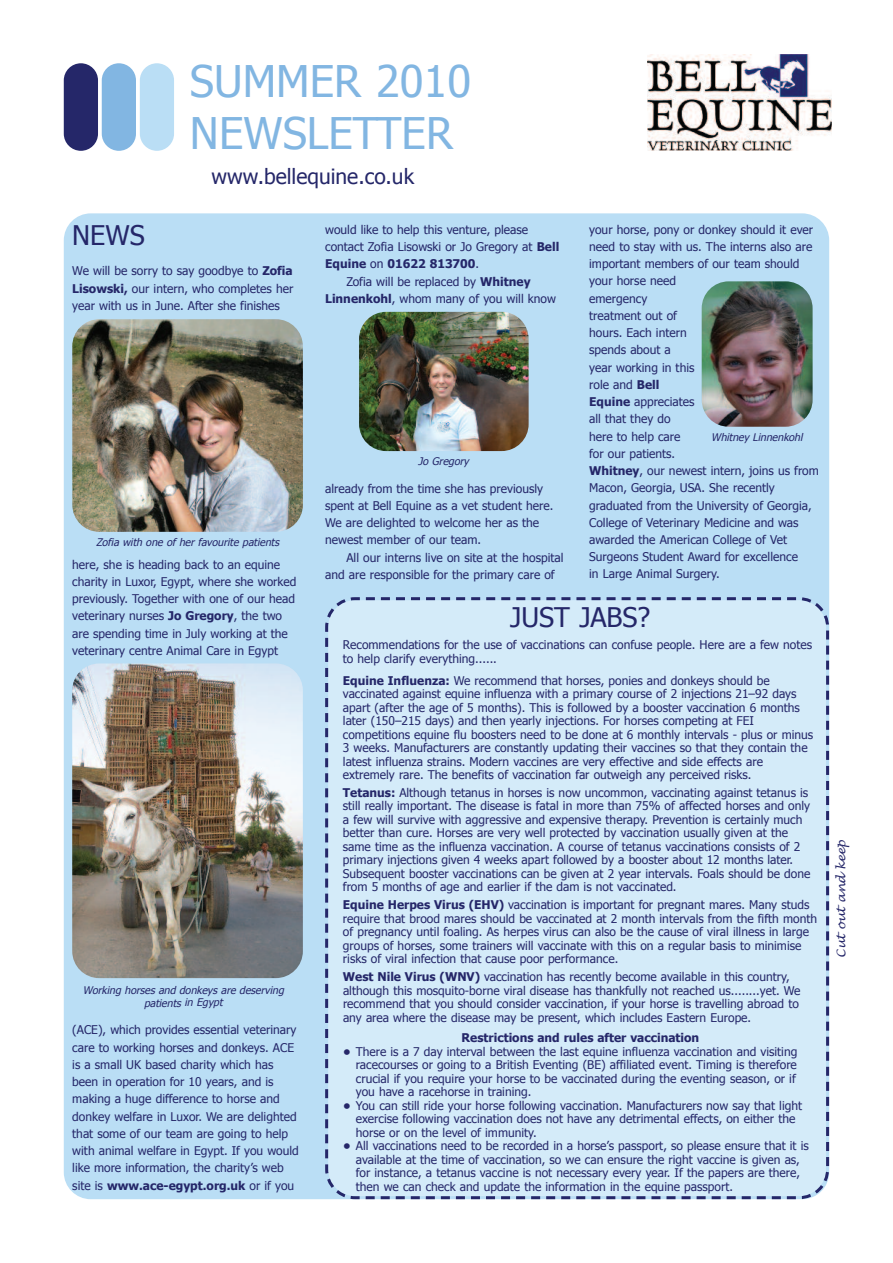
<style>
.page{position:relative;width:893px;height:1263px;background:#fff}
.page>*{position:absolute;margin:0;border:0;box-sizing:border-box;transform-origin:0 0}
.t1{font:43.5px/52.2px "Tahoma";color:#82b6e2}
.t2{font:27px "Tahoma";color:#252769}
.t3{font:21px "Tahoma";color:#252769}
.t4{font:12px/17.2px "Tahoma";color:#252769}
.t5{font:700 12px "Tahoma";color:#252769}
.t6{font:italic 12px "Lucida Handwriting";color:#252769}
.t7{font:italic 10.5px/12.6px "Tahoma";color:#252769;text-align:center}
.s1{font-weight:700}
.s2{font-weight:400}
</style>
<div class="page">
<div style="left:64px;top:213px;width:765px;height:986px;background:#badef5;border-radius:27px"></div>
<div style="left:324px;top:596px;width:506px;height:604px;background:#d4ebf9"></div>
<svg style="left:347px;top:1194px;width:16px;height:6px"></svg>
<img style="left:648px;top:55px;width:183px;height:95px">
<div style="left:64px;top:63px;width:34px;height:88px;background:#252769;border-radius:17px"></div>
<div style="left:102px;top:63px;width:34px;height:88px;background:#82b6e2;border-radius:17px"></div>
<div style="left:140px;top:63px;width:34px;height:88px;background:#badef5;border-radius:17px"></div>
<img style="left:72px;top:319px;width:231px;height:213px;border-radius:27px">
<img style="left:72px;top:663px;width:231px;height:315px;border-radius:27px">
<img style="left:702px;top:281px;width:111px;height:146px;border-radius:27px">
<img style="left:359px;top:312px;width:170px;height:139px;border-radius:27px">
<h1 class="t1" style="left:190px;top:53px;width:283px">SUMMER 2010<br>NEWSLETTER</h1>
<h3 class="t3" style="left:212px;top:163px;width:204px">www.bellequine.co.uk</h3>
<h2 class="t2" style="left:72px;top:218px;width:74px">NEWS</h2>
<p class="t4" style="left:72px;top:262px;width:223px;text-align:justify">We will be sorry to say goodbye to <span class="s1">Zofia Lisowski,</span> our intern, who completes her year with us in June. After she finishes</p>
<p class="t7" style="left:96px;top:535px;width:187px">Zofia with one of her favourite patients</p>
<p class="t4" style="left:72px;top:555px;width:226px">here, she is heading back to an equine charity in Luxor, Egypt, where she worked previously. Together with one of our head veterinary nurses <span class="s1">Jo Gregory</span>, the two are spending time in July working at the veterinary centre Animal Care in Egypt</p>
<p class="t7" style="left:83px;top:983px;width:205px">Working horses and donkeys are deserving patients in Egypt</p>
<p class="t4" style="left:72px;top:1021px;width:228px">(ACE), which provides essential veterinary care to working horses and donkeys. ACE is a small UK based charity which has been in operation for 10 years, and is making a huge difference to horse and donkey welfare in Luxor. We are delighted that some of our team are going to help with animal welfare in Egypt. If you would like more information, the charity’s web site is <span class="s1">www.ace-egypt.org.uk</span> or if you</p>
<p class="t4" style="left:325px;top:220px;width:205px">would like to help this venture, please</p>
<p class="t4" style="left:325px;top:238px;width:236px">contact Zofia Lisowski or Jo Gregory at <span class="s1">Bell</span></p>
<p class="t5" style="left:325px;top:256px;width:156px">Equine <span class="s2">on</span> 01622 813700<span class="s2">.</span></p>
<p class="t4" style="left:346px;top:272px;width:186px">Zofia will be replaced by <span class="s1">Whitney</span></p>
<p class="t4" style="left:325px;top:289px;width:232px"><span class="s1">Linnenkohl</span>, whom many of you will know</p>
<p class="t7" style="left:418px;top:455px;width:52px">Jo Gregory</p>
<p class="t4" style="left:325px;top:479px;width:230px">already from the time she has previously spent at Bell Equine as a vet student here.<br>We are delighted to welcome her as the newest member of our team.</p>
<p class="t4" style="left:325px;top:548px;width:240px;text-indent:21px">All our interns live on site at the hospital and are responsible for the primary care of</p>
<p class="t4" style="left:589px;top:220px;width:231px">your horse, pony or donkey should it ever need to stay with us. The interns also are important members of our team should your horse need<br>emergency<br>treatment out of<br>hours. Each intern<br>spends about a<br>year working in this<br>role and <span class="s1">Bell<br>Equine</span> appreciates<br>all that they do<br>here to help care<br>for our patients.<br><span class="s1">Whitney</span>, our newest intern, joins us from<br>Macon, Georgia, USA. She recently graduated from the University of Georgia,<br>College of Veterinary Medicine and was awarded the American College of Vet<br>Surgeons Student Award for excellence<br>in Large Animal Surgery.</p>
<p class="t7" style="left:711px;top:430px;width:95px">Whitney Linnenkohl</p>
<h2 class="t2" style="left:510px;top:600px;width:142px">JUST JABS?</h2>
<p class="t4" style="left:343px;top:638px;width:471px;line-height:13.5px">Recommendations for the use of vaccinations can confuse people. Here are a few notes to help clarify everything......</p>
<p class="t4" style="left:343px;top:673px;width:472px;line-height:13.5px"><span class="s1">Equine Influenza:</span> We recommend that horses, ponies and donkeys should be vaccinated against equine influenza with a primary course of 2 injections 21–92 days apart (after the age of 5 months). This is followed by a booster vaccination 6 months later (150–215 days) and then yearly injections. For horses competing at FEI competitions equine flu boosters need to be done at 6 monthly intervals - plus or minus 3 weeks. Manufacturers are constantly updating their vaccines so that they contain the latest influenza strains. Modern vaccines are very effective and side effects are extremely rare. The benefits of vaccination far outweigh any perceived risks.</p>
<p class="t4" style="left:343px;top:785px;width:469px;line-height:13.5px"><span class="s1">Tetanus:</span> Although tetanus in horses is now uncommon, vaccinating against tetanus is still really important. The disease is fatal in more than 75% of affected horses and only a few will survive with aggressive and expensive therapy. Prevention is certainly much better than cure. Horses are very well protected by vaccination usually given at the same time as the influenza vaccination. A course of tetanus vaccinations consists of 2 primary injections given 4 weeks apart followed by a booster about 12 months later.<br>Subsequent booster vaccinations can be given at 2 year intervals. Foals should be done from 5 months of age and earlier if the dam is not vaccinated.</p>
<p class="t4" style="left:343px;top:898px;width:476px;line-height:13.5px"><span class="s1">Equine Herpes Virus (EHV)</span> vaccination is important for pregnant mares. Many studs require that brood mares should be vaccinated at 2 month intervals from the fifth month of pregnancy until foaling. As herpes virus can also be the cause of viral illness in large groups of horses, some trainers will vaccinate with this on a regular basis to minimise risks of viral infection that cause poor performance.</p>
<p class="t4" style="left:343px;top:969px;width:459px;line-height:13.5px"><span class="s1">West Nile Virus (WNV)</span> vaccination has recently become available in this country, although this mosquito-borne viral disease has thankfully not reached us........yet. We recommend that you should consider vaccination, if your horse is travelling abroad to any area where the disease may be present, which includes Eastern Europe.</p>
<p class="t5" style="left:462px;top:1030px;width:239px">Restrictions and rules after vaccination</p>
<p class="t4" style="left:356px;top:1044px;width:443px;line-height:13.5px;text-indent:-13px"><span class="s1">•</span> There is a 7 day interval between the last equine influenza vaccination and visiting racecourses or going to a British Eventing (BE) affiliated event. Timing is therefore crucial if you require your horse to be vaccinated during the eventing season, or if you have a racehorse in training.</p>
<p class="t4" style="left:356px;top:1098px;width:448px;line-height:13.5px;text-indent:-13px"><span class="s1">•</span> You can still ride your horse following vaccination. Manufacturers now say that light exercise following vaccination does not have any detrimental effects, on either the horse or on the level of immunity.</p>
<p class="t4" style="left:356px;top:1139px;width:454px;line-height:13.5px;text-indent:-13px"><span class="s1">•</span> All vaccinations need to be recorded in a horse’s passport, so please ensure that it is available at the time of vaccination, so we can ensure the right vaccine is given as, for instance, a tetanus vaccine is not necessary every year. If the papers are there, then we can check and update the information in the equine passport.</p>
<p class="t6" style="left:833px;top:957px;width:118px;rotate:-90deg">C ut out and keep</p>
</div>
